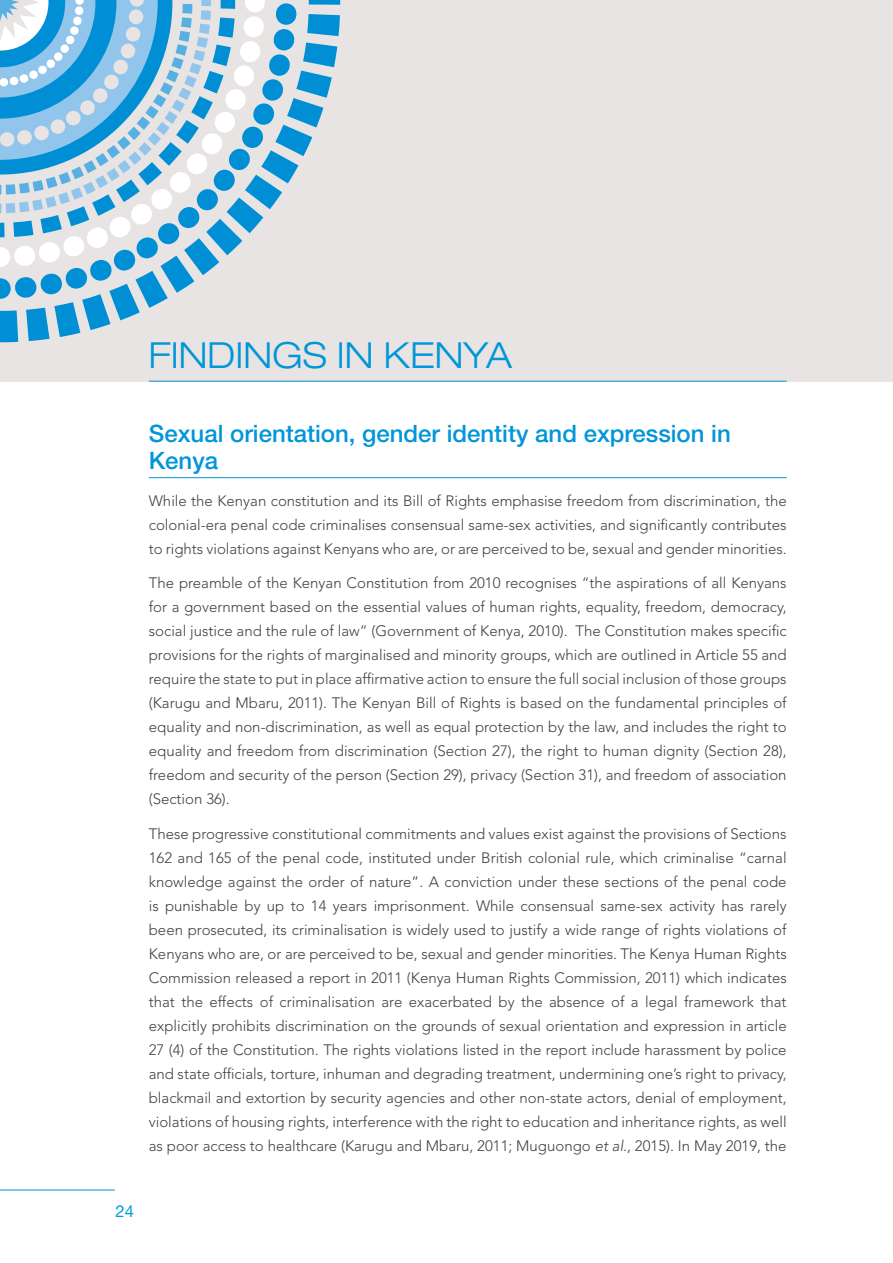
<style>
.page{position:relative;width:893px;height:1263px;background:#fff}
.page>*{position:absolute;margin:0;border:0;box-sizing:border-box;transform-origin:0 0}
.t1{font:300 expanded 36px "Helvetica Neue LT Std";color:#0096d8}
.t2{font:500 24px/27px "Helvetica Neue LT Std";color:#0096d8}
.t3{font:16.5px "Helvetica Neue LT Std";color:#009edb}
.t4{font:300 15px/24px "Avenir LT Std";color:#414042;text-align:justify}
.s1{font-style:italic}
</style>
<div class="page">
<hr style="left:0;top:1189px;width:115px;height:1px;background:#008fd5">
<div style="left:0;top:0;width:893px;height:382px;background:#e7e4e3"></div>
<hr style="left:149px;top:381px;width:638px;height:1px;background:#0096d8">
<hr style="left:149px;top:477px;width:638px;height:1px;background:#0096d8">
<svg style="left:0;top:0;width:340px;height:342px"></svg>
<svg style="left:0;top:0;width:297px;height:299px"></svg>
<svg style="left:0;top:0;width:265px;height:267px"></svg>
<svg style="left:0;top:0;width:235px;height:237px"></svg>
<svg style="left:0;top:0;width:211px;height:213px"></svg>
<h1 class="t1" style="left:149px;top:334px;width:365px">FINDINGS IN KENYA</h1>
<h2 class="t2" style="left:149px;top:419px;width:583px">Sexual orientation, gender identity and expression in<br>Kenya</h2>
<p class="t4" style="left:149px;top:488px;width:639px">While the Kenyan constitution and its Bill of Rights emphasise freedom from discrimination, the colonial-era penal code criminalises consensual same-sex activities, and significantly contributes to rights violations against Kenyans who are, or are perceived to be, sexual and gender minorities.</p>
<p class="t4" style="left:149px;top:571px;width:639px">The preamble of the Kenyan Constitution from 2010 recognises “the aspirations of all Kenyans for a government based on the essential values of human rights, equality, freedom, democracy, social justice and the rule of law” (Government of Kenya, 2010). The Constitution makes specific provisions for the rights of marginalised and minority groups, which are outlined in Article 55 and require the state to put in place affirmative action to ensure the full social inclusion of those groups (Karugu and Mbaru, 2011). The Kenyan Bill of Rights is based on the fundamental principles of equality and non-discrimination, as well as equal protection by the law, and includes the right to equality and freedom from discrimination (Section 27), the right to human dignity (Section 28), freedom and security of the person (Section 29), privacy (Section 31), and freedom of association (Section 36).</p>
<p class="t4" style="left:149px;top:822px;width:639px">These progressive constitutional commitments and values exist against the provisions of Sections 162 and 165 of the penal code, instituted under British colonial rule, which criminalise “carnal knowledge against the order of nature”. A conviction under these sections of the penal code is punishable by up to 14 years imprisonment. While consensual same-sex activity has rarely been prosecuted, its criminalisation is widely used to justify a wide range of rights violations of Kenyans who are, or are perceived to be, sexual and gender minorities. The Kenya Human Rights Commission released a report in 2011 (Kenya Human Rights Commission, 2011) which indicates that the effects of criminalisation are exacerbated by the absence of a legal framework that explicitly prohibits discrimination on the grounds of sexual orientation and expression in article 27 (4) of the Constitution. The rights violations listed in the report include harassment by police and state officials, torture, inhuman and degrading treatment, undermining one’s right to privacy, blackmail and extortion by security agencies and other non-state actors, denial of employment, violations of housing rights, interference with the right to education and inheritance rights, as well as poor access to healthcare (Karugu and Mbaru, 2011; Muguongo <span class="s1">et al.</span>, 2015). In May 2019, the</p>
<p class="t3" style="left:116px;top:1202px;width:20px">24</p>
</div>
